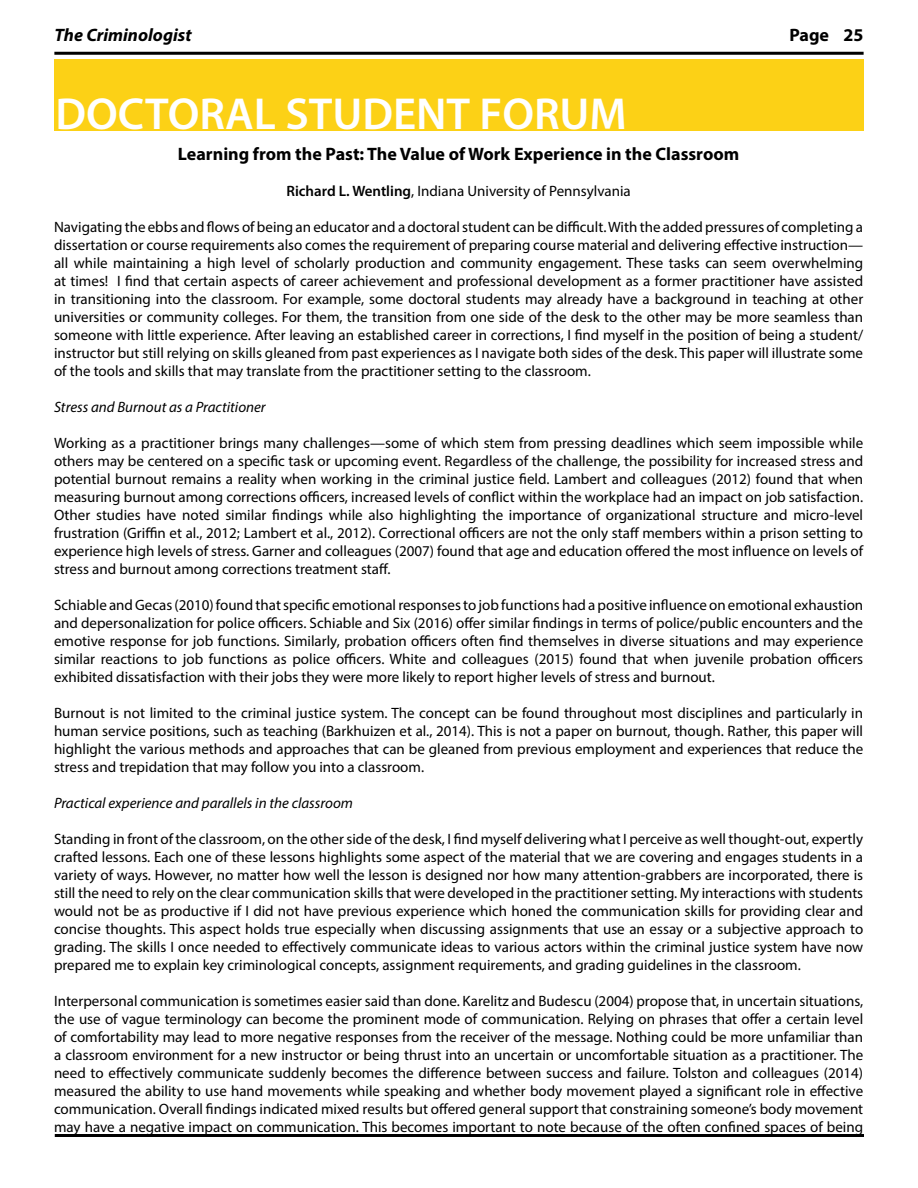
<style>
.page{position:relative;width:918px;height:1188px;background:#fff}
.page>*{position:absolute;margin:0;border:0;box-sizing:border-box;transform-origin:0 0}
.t1{font:600 45px "Myriad Pro";color:#fff}
.t2{font:700 18px "Myriad Pro";color:#000}
.t3{font:italic 700 18px "Myriad Pro";color:#000}
.t4{font:15px/18px "Myriad Pro";color:#000;text-align:justify}
.t5{font:italic 15px "Myriad Pro";color:#000}
.s1{font-weight:600}
</style>
<div class="page">
<hr style="left:54px;top:52px;width:810px;height:3px;background:#000">
<hr style="left:55px;top:1134px;width:809px;height:3px;background:#000">
<div style="left:54px;top:59px;width:810px;height:71px;background:#fcd116"></div>
<p class="t3" style="left:54px;top:23px;width:139px">The Criminologist</p>
<p class="t2" style="left:789px;top:23px;width:76px">Page 25</p>
<h1 class="t1" style="left:56px;top:85px;width:573px">DOCTORAL STUDENT FORUM</h1>
<p class="t2" style="left:178px;top:143px;width:563px">Learning from the Past: The Value of Work Experience in the Classroom</p>
<p class="t4" style="left:286px;top:182px;width:346px"><span class="s1">Richard L. Wentling</span>, Indiana University of Pennsylvania</p>
<p class="t4" style="left:54px;top:218px;width:811px">Navigating the ebbs and flows of being an educator and a doctoral student can be difficult. With the added pressures of completing a dissertation or course requirements also comes the requirement of preparing course material and delivering effective instruction— all while maintaining a high level of scholarly production and community engagement. These tasks can seem overwhelming at times! I find that certain aspects of career achievement and professional development as a former practitioner have assisted in transitioning into the classroom. For example, some doctoral students may already have a background in teaching at other universities or community colleges. For them, the transition from one side of the desk to the other may be more seamless than someone with little experience. After leaving an established career in corrections, I find myself in the position of being a student/ instructor but still relying on skills gleaned from past experiences as I navigate both sides of the desk. This paper will illustrate some of the tools and skills that may translate from the practitioner setting to the classroom.</p>
<p class="t5" style="left:54px;top:398px;width:213px">Stress and Burnout as a Practitioner</p>
<p class="t4" style="left:54px;top:434px;width:811px">Working as a practitioner brings many challenges—some of which stem from pressing deadlines which seem impossible while others may be centered on a specific task or upcoming event. Regardless of the challenge, the possibility for increased stress and potential burnout remains a reality when working in the criminal justice field. Lambert and colleagues (2012) found that when measuring burnout among corrections officers, increased levels of conflict within the workplace had an impact on job satisfaction.<br>Other studies have noted similar findings while also highlighting the importance of organizational structure and micro-level frustration (Griffin et al., 2012; Lambert et al., 2012). Correctional officers are not the only staff members within a prison setting to experience high levels of stress. Garner and colleagues (2007) found that age and education offered the most influence on levels of stress and burnout among corrections treatment staff.</p>
<p class="t4" style="left:54px;top:596px;width:811px">Schiable and Gecas (2010) found that specific emotional responses to job functions had a positive influence on emotional exhaustion and depersonalization for police officers. Schiable and Six (2016) offer similar findings in terms of police/public encounters and the emotive response for job functions. Similarly, probation officers often find themselves in diverse situations and may experience similar reactions to job functions as police officers. White and colleagues (2015) found that when juvenile probation officers exhibited dissatisfaction with their jobs they were more likely to report higher levels of stress and burnout.</p>
<p class="t4" style="left:54px;top:704px;width:811px">Burnout is not limited to the criminal justice system. The concept can be found throughout most disciplines and particularly in human service positions, such as teaching (Barkhuizen et al., 2014). This is not a paper on burnout, though. Rather, this paper will highlight the various methods and approaches that can be gleaned from previous employment and experiences that reduce the stress and trepidation that may follow you into a classroom.</p>
<p class="t5" style="left:54px;top:794px;width:301px">Practical experience and parallels in the classroom</p>
<p class="t4" style="left:54px;top:830px;width:811px">Standing in front of the classroom, on the other side of the desk, I find myself delivering what I perceive as well thought-out, expertly crafted lessons. Each one of these lessons highlights some aspect of the material that we are covering and engages students in a variety of ways. However, no matter how well the lesson is designed nor how many attention-grabbers are incorporated, there is still the need to rely on the clear communication skills that were developed in the practitioner setting. My interactions with students would not be as productive if I did not have previous experience which honed the communication skills for providing clear and concise thoughts. This aspect holds true especially when discussing assignments that use an essay or a subjective approach to grading. The skills I once needed to effectively communicate ideas to various actors within the criminal justice system have now prepared me to explain key criminological concepts, assignment requirements, and grading guidelines in the classroom.</p>
<p class="t4" style="left:54px;top:992px;width:811px">Interpersonal communication is sometimes easier said than done. Karelitz and Budescu (2004) propose that, in uncertain situations, the use of vague terminology can become the prominent mode of communication. Relying on phrases that offer a certain level of comfortability may lead to more negative responses from the receiver of the message. Nothing could be more unfamiliar than a classroom environment for a new instructor or being thrust into an uncertain or uncomfortable situation as a practitioner. The need to effectively communicate suddenly becomes the difference between success and failure. Tolston and colleagues (2014) measured the ability to use hand movements while speaking and whether body movement played a significant role in effective communication. Overall findings indicated mixed results but offered general support that constraining someone’s body movement may have a negative impact on communication. This becomes important to note because of the often confined spaces of being</p>
</div>
